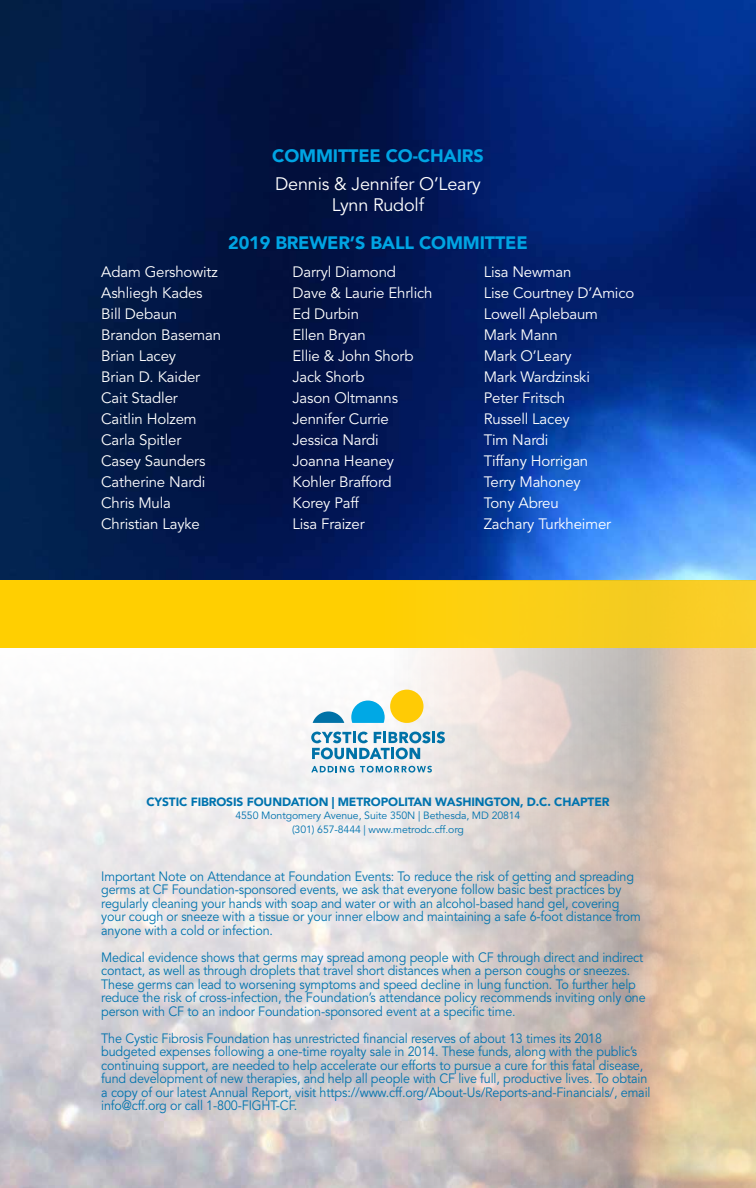
<style>
.page{position:relative;width:756px;height:1188px;background:#fff}
.page>*{position:absolute;margin:0;border:0;box-sizing:border-box;transform-origin:0 0}
.t1{font:900 18px "Avenir";letter-spacing:-.01em;color:#00a4e3}
.t2{font:18px/21px "Avenir";letter-spacing:-.01em;color:#fff;text-align:center}
.t3{font:15px/21px "Avenir";letter-spacing:-.01em;color:#fff}
.t4{font:13.5px/13.5px "Avenir";letter-spacing:-.01em;color:#0073ae;scale:.93 1}
.t5{font:900 12px "Avenir";letter-spacing:-.01em;color:#0073ae}
.t6{font:10.5px/13.5px "Avenir";letter-spacing:-.01em;color:#0073ae;text-align:center}
</style>
<div class="page">
<img style="left:0;top:0;width:756px;height:580px">
<img style="left:0;top:700px;width:385px;height:488px">
<img style="left:385px;top:648px;width:371px;height:540px">
<div style="left:0;top:580px;width:756px;height:68px;background:linear-gradient(to right,#ffd000,#f7ce24)"></div>
<svg style="left:311px;top:766px;width:43px;height:7px"></svg>
<svg style="left:360px;top:766px;width:72px;height:7px"></svg>
<svg style="left:313px;top:711px;width:31px;height:12px"></svg>
<svg style="left:351px;top:701px;width:34px;height:22px"></svg>
<div style="left:390px;top:690px;width:33px;height:33px;background:#ffcb05;border-radius:16px"></div>
<svg style="left:311px;top:732px;width:134px;height:27px"></svg>
<h1 class="t1" style="left:272px;top:140px;width:213px">COMMITTEE CO-CHAIRS</h1>
<h1 class="t2" style="left:275px;top:174px;width:207px">Dennis &amp; Jennifer O’Leary<br>Lynn Rudolf</h1>
<h1 class="t1" style="left:228px;top:227px;width:301px">2019 BREWER’S BALL COMMITTEE</h1>
<p class="t3" style="left:101px;top:262px;width:121px">Adam Gershowitz<br>Ashliegh Kades<br>Bill Debaun<br>Brandon Baseman<br>Brian Lacey<br>Brian D. Kaider<br>Cait Stadler<br>Caitlin Holzem<br>Carla Spitler<br>Casey Saunders<br>Catherine Nardi<br>Chris Mula<br>Christian Layke</p>
<p class="t3" style="left:292px;top:262px;width:142px">Darryl Diamond<br>Dave &amp; Laurie Ehrlich<br>Ed Durbin<br>Ellen Bryan<br>Ellie &amp; John Shorb<br>Jack Shorb<br>Jason Oltmanns<br>Jennifer Currie<br>Jessica Nardi<br>Joanna Heaney<br>Kohler Brafford<br>Korey Paff<br>Lisa Fraizer</p>
<p class="t3" style="left:484px;top:262px;width:152px">Lisa Newman<br>Lise Courtney D’Amico<br>Lowell Aplebaum<br>Mark Mann<br>Mark O’Leary<br>Mark Wardzinski<br>Peter Fritsch<br>Russell Lacey<br>Tim Nardi<br>Tiffany Horrigan<br>Terry Mahoney<br>Tony Abreu<br>Zachary Turkheimer</p>
<p class="t5" style="left:146px;top:791px;width:465px">CYSTIC FIBROSIS FOUNDATION | METROPOLITAN WASHINGTON, D.C. CHAPTER</p>
<p class="t6" style="left:236px;top:809px;width:286px">4550 Montgomery Avenue, Suite 350N | Bethesda, MD 20814 (301) 657-8444 | www.metrodc.cff.org</p>
<p class="t4" style="left:101px;top:870px;width:582px">Important Note on Attendance at Foundation Events: To reduce the risk of getting and spreading germs at CF Foundation-sponsored events, we ask that everyone follow basic best practices by regularly cleaning your hands with soap and water or with an alcohol-based hand gel, covering your cough or sneeze with a tissue or your inner elbow and maintaining a safe 6-foot distance from anyone with a cold or infection.</p>
<p class="t4" style="left:101px;top:951px;width:587px">Medical evidence shows that germs may spread among people with CF through direct and indirect contact, as well as through droplets that travel short distances when a person coughs or sneezes.<br>These germs can lead to worsening symptoms and speed decline in lung function. To further help reduce the risk of cross-infection, the Foundation’s attendance policy recommends inviting only one person with CF to an indoor Foundation-sponsored event at a specific time.</p>
<p class="t4" style="left:101px;top:1032px;width:592px">The Cystic Fibrosis Foundation has unrestricted financial reserves of about 13 times its 2018 budgeted expenses following a one-time royalty sale in 2014. These funds, along with the public’s continuing support, are needed to help accelerate our efforts to pursue a cure for this fatal disease, fund development of new therapies, and help all people with CF live full, productive lives. To obtain a copy of our latest Annual Report, visit https://www.cff.org/About-Us/Reports-and-Financials/, email info@cff.org or call 1-800-FIGHT-CF.</p>
</div>
